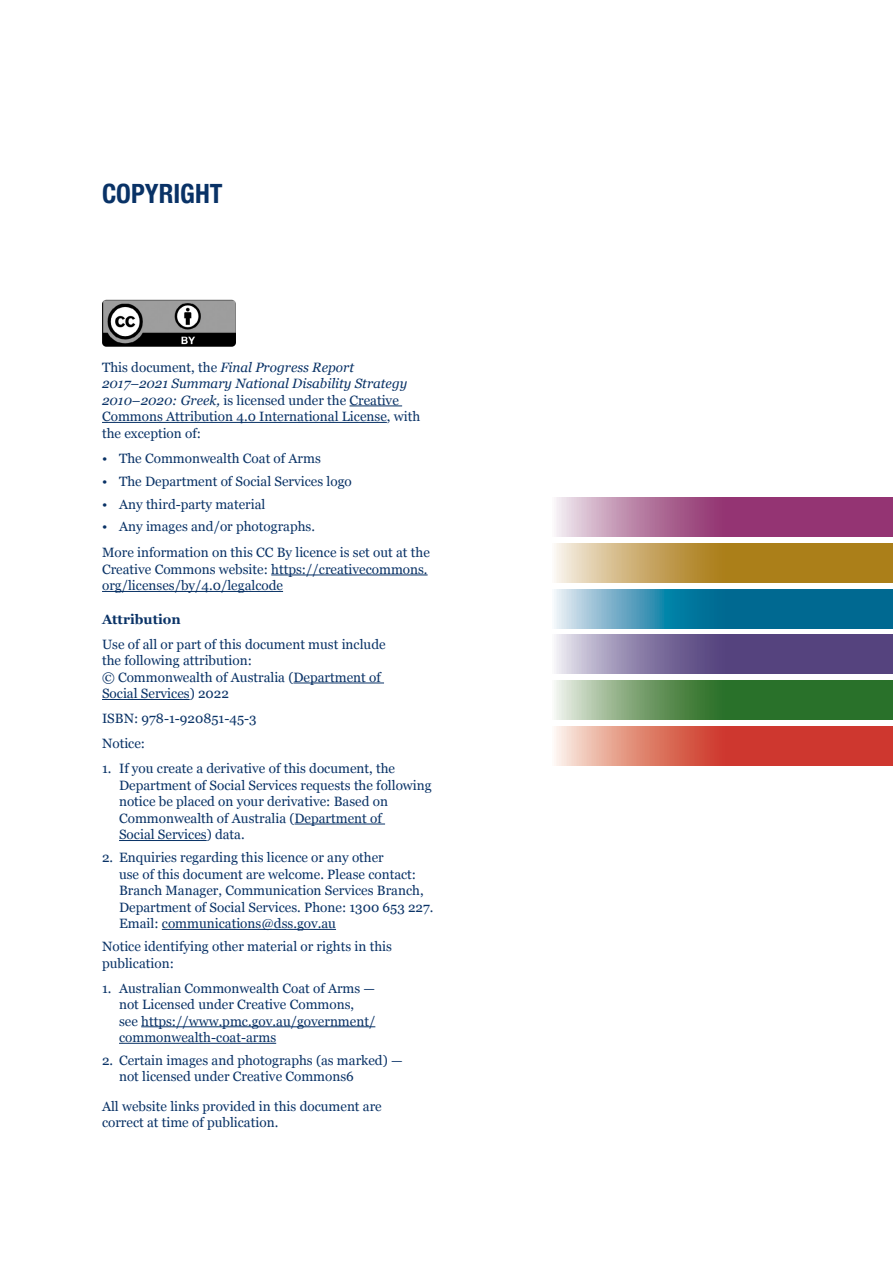
<style>
.page{position:relative;width:893px;height:1263px;background:#fff}
.page>*{position:absolute;margin:0;border:0;box-sizing:border-box;transform-origin:0 0}
.t1{font:700 condensed 26.55px "Helvetica Neue";color:#093266}
.t2{font:13.5px/16.5px "Georgia";color:#093266}
.t3{font:700 13.5px "Georgia";color:#093266}
.s1{font-style:italic}
</style>
<div class="page">
<hr style="left:349px;top:406px;width:53px;height:1px;background:#093266">
<hr style="left:102px;top:422px;width:285px;height:1px;background:#093266">
<hr style="left:271px;top:575px;width:157px;height:1px;background:#093266">
<hr style="left:102px;top:591px;width:181px;height:1px;background:#093266">
<hr style="left:293px;top:683px;width:91px;height:1px;background:#093266">
<hr style="left:102px;top:699px;width:88px;height:1px;background:#093266">
<hr style="left:294px;top:824px;width:91px;height:1px;background:#093266">
<hr style="left:119px;top:840px;width:88px;height:1px;background:#093266">
<hr style="left:162px;top:929px;width:174px;height:1px;background:#093266">
<hr style="left:141px;top:1026px;width:234px;height:1px;background:#093266">
<hr style="left:119px;top:1043px;width:157px;height:1px;background:#093266">
<img style="left:102px;top:300px;width:134px;height:47px">
<svg style="left:556px;top:498px;width:337px;height:39px;background:#a75c8d"></svg>
<svg style="left:554px;top:544px;width:339px;height:38px;background:#bc9848"></svg>
<svg style="left:554px;top:589px;width:339px;height:39px;background:#2b85a7"></svg>
<svg style="left:556px;top:635px;width:337px;height:39px;background:#736595"></svg>
<svg style="left:554px;top:680px;width:339px;height:39px;background:#568c52"></svg>
<svg style="left:554px;top:726px;width:339px;height:39px;background:#d86256"></svg>
<h2 class="t1" style="left:102px;top:172px;width:122px">COPYRIGHT</h2>
<p class="t2" style="left:102px;top:358px;width:320px">This document, the <span class="s1">Final Progress Report 2017–2021 Summary National Disability Strategy 2010–2020: Greek,</span> is licensed under the Creative Commons Attribution 4.0 International License, with the exception of:</p>
<p class="t2" style="left:102px;top:449px;width:220px">• The Commonwealth Coat of Arms</p>
<p class="t2" style="left:102px;top:472px;width:251px">• The Department of Social Services logo</p>
<p class="t2" style="left:102px;top:495px;width:165px">• Any third-party material</p>
<p class="t2" style="left:102px;top:518px;width:215px">• Any images and/or photographs.</p>
<p class="t2" style="left:102px;top:544px;width:329px">More information on this CC By licence is set out at the<br>Creative Commons website: https://creativecommons. org/licenses/by/4.0/legalcode</p>
<h3 class="t3" style="left:102px;top:609px;width:80px">Attribution</h3>
<p class="t2" style="left:102px;top:635px;width:285px">Use of all or part of this document must include the following attribution:<br>© Commonwealth of Australia (Department of Social Services) 2022</p>
<p class="t2" style="left:102px;top:710px;width:156px">ISBN: 978-1-920851-45-3</p>
<p class="t2" style="left:102px;top:735px;width:45px">Notice:</p>
<p class="t2" style="left:119px;top:760px;width:314px;text-indent:-17px">1. If you create a derivative of this document, the Department of Social Services requests the following notice be placed on your derivative: Based on Commonwealth of Australia (Department of<br>Social Services) data.</p>
<p class="t2" style="left:119px;top:849px;width:316px;text-indent:-17px">2. Enquiries regarding this licence or any other<br>use of this document are welcome. Please contact:<br>Branch Manager, Communication Services Branch, Department of Social Services. Phone: 1300 653 227.<br>Email: communications@dss.gov.au</p>
<p class="t2" style="left:102px;top:937px;width:291px">Notice identifying other material or rights in this publication:</p>
<p class="t2" style="left:119px;top:979px;width:258px;text-indent:-17px">1. Australian Commonwealth Coat of Arms — not Licensed under Creative Commons, see https://www.pmc.gov.au/government/ commonwealth-coat-arms</p>
<p class="t2" style="left:119px;top:1051px;width:285px;text-indent:-17px">2. Certain images and photographs (as marked) — not licensed under Creative Commons6</p>
<p class="t2" style="left:102px;top:1098px;width:281px;line-height:15.8px">All website links provided in this document are correct at time of publication.</p>
</div>
